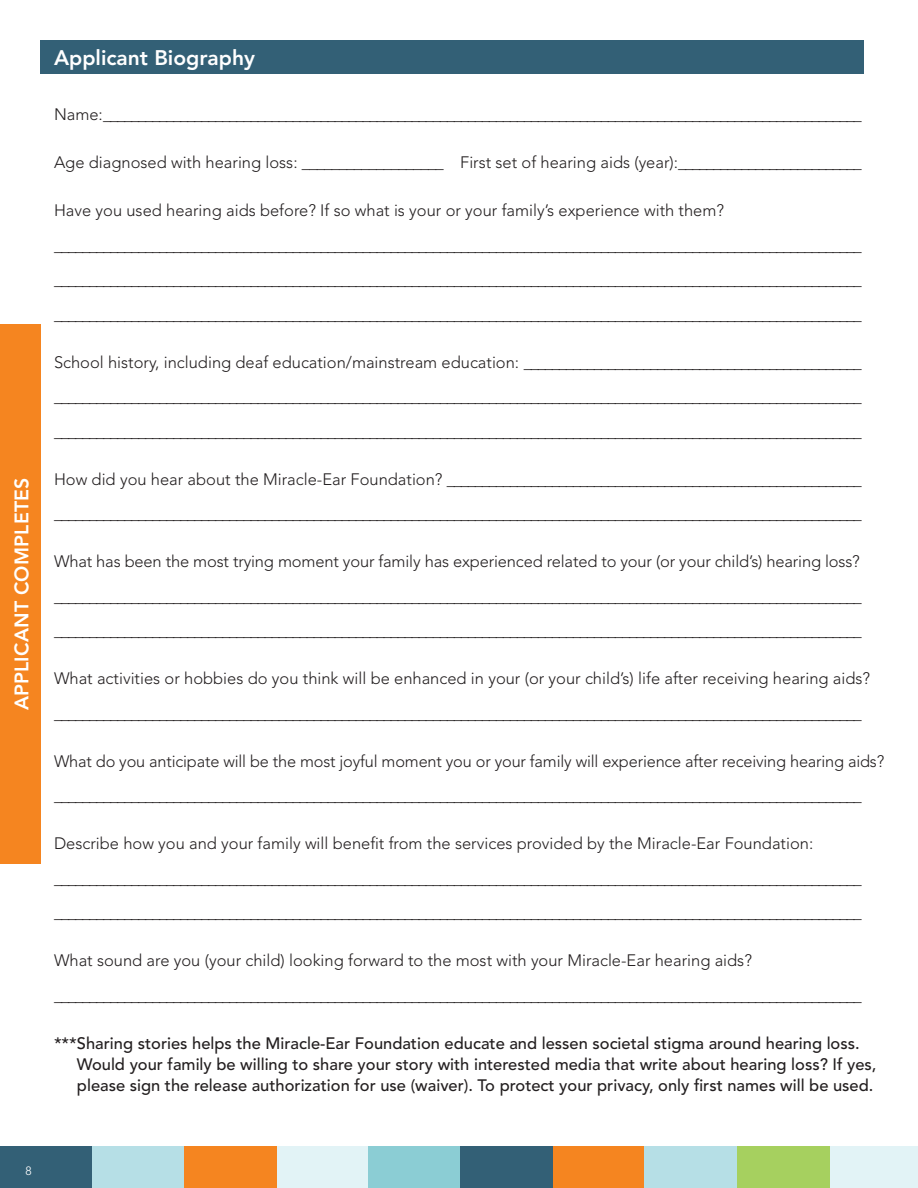
<style>
.page{position:relative;width:918px;height:1188px;background:#fff}
.page>*{position:absolute;margin:0;border:0;box-sizing:border-box;transform-origin:0 0}
.t1{font:800 21px "Avenir LT Std";color:#fff}
.t2{font:800 19.5px "Avenir LT Std";letter-spacing:.01em;color:#fff}
.t3{font:300 16.5px "Avenir LT Std";color:#231f20}
.t4{font:500 16.5px/21px "Avenir LT Std";color:#231f20}
.t5{font:300 12px "Avenir LT Std";color:#fff}
</style>
<div class="page">
<div style="left:276px;top:1146px;width:92px;height:42px;background:#e2f3f6"></div>
<div style="left:829px;top:1146px;width:89px;height:42px;background:#e2f3f6"></div>
<div style="left:0;top:1146px;width:92px;height:42px;background:#336076"></div>
<div style="left:553px;top:1146px;width:92px;height:42px;background:#f58520"></div>
<div style="left:368px;top:1146px;width:93px;height:42px;background:#8bcdd4"></div>
<div style="left:92px;top:1146px;width:92px;height:42px;background:#b6dfe6"></div>
<div style="left:645px;top:1146px;width:92px;height:42px;background:#b6dfe6"></div>
<div style="left:461px;top:1146px;width:92px;height:42px;background:#336076"></div>
<div style="left:184px;top:1146px;width:92px;height:42px;background:#f58520"></div>
<div style="left:737px;top:1146px;width:92px;height:42px;background:#a6d05f"></div>
<div style="left:40px;top:40px;width:824px;height:34px;background:#336076"></div>
<div style="left:0;top:324px;width:40px;height:540px;background:#f58520"></div>
<p class="t2" style="left:10px;top:710px;width:234px;rotate:-90deg">APPLICANT COMPLETES</p>
<p class="t1" style="left:54px;top:45px;width:203px">Applicant Biography</p>
<p class="t3" style="left:54px;top:105px;width:809px">Name:____________________________________________________________________________________________________________</p>
<p class="t3" style="left:54px;top:153px;width:809px">Age diagnosed with hearing loss: ___________________ First set of hearing aids (year):__________________________</p>
<p class="t3" style="left:54px;top:201px;width:672px">Have you used hearing aids before? If so what is your or your family’s experience with them?</p>
<p class="t3" style="left:54px;top:236px;width:809px">___________________________________________________________________________________________________________________</p>
<p class="t3" style="left:54px;top:270px;width:809px">___________________________________________________________________________________________________________________</p>
<p class="t3" style="left:54px;top:305px;width:809px">___________________________________________________________________________________________________________________</p>
<p class="t3" style="left:54px;top:353px;width:809px">School history, including deaf education/mainstream education: ________________________________________________</p>
<p class="t3" style="left:54px;top:387px;width:809px">___________________________________________________________________________________________________________________</p>
<p class="t3" style="left:54px;top:422px;width:809px">___________________________________________________________________________________________________________________</p>
<p class="t3" style="left:54px;top:470px;width:809px">How did you hear about the Miracle-Ear Foundation? ___________________________________________________________</p>
<p class="t3" style="left:54px;top:504px;width:809px">___________________________________________________________________________________________________________________</p>
<p class="t3" style="left:54px;top:552px;width:807px">What has been the most trying moment your family has experienced related to your (or your child’s) hearing loss?</p>
<p class="t3" style="left:54px;top:587px;width:809px">___________________________________________________________________________________________________________________</p>
<p class="t3" style="left:54px;top:621px;width:809px">___________________________________________________________________________________________________________________</p>
<p class="t3" style="left:54px;top:669px;width:818px">What activities or hobbies do you think will be enhanced in your (or your child’s) life after receiving hearing aids?</p>
<p class="t3" style="left:54px;top:704px;width:809px">___________________________________________________________________________________________________________________</p>
<p class="t3" style="left:54px;top:752px;width:832px">What do you anticipate will be the most joyful moment you or your family will experience after receiving hearing aids?</p>
<p class="t3" style="left:54px;top:786px;width:809px">___________________________________________________________________________________________________________________</p>
<p class="t3" style="left:54px;top:834px;width:761px">Describe how you and your family will benefit from the services provided by the Miracle-Ear Foundation:</p>
<p class="t3" style="left:54px;top:869px;width:809px">___________________________________________________________________________________________________________________</p>
<p class="t3" style="left:54px;top:903px;width:809px">___________________________________________________________________________________________________________________</p>
<p class="t3" style="left:54px;top:951px;width:699px">What sound are you (your child) looking forward to the most with your Miracle-Ear hearing aids?</p>
<p class="t3" style="left:54px;top:986px;width:809px">___________________________________________________________________________________________________________________</p>
<p class="t4" style="left:77px;top:1033px;width:801px;text-indent:-23px">***Sharing stories helps the Miracle-Ear Foundation educate and lessen societal stigma around hearing loss.<br>Would your family be willing to share your story with interested media that write about hearing loss? If yes, please sign the release authorization for use (waiver). To protect your privacy, only first names will be used.</p>
<p class="t5" style="left:25px;top:1163px;width:8px">8</p>
</div>
